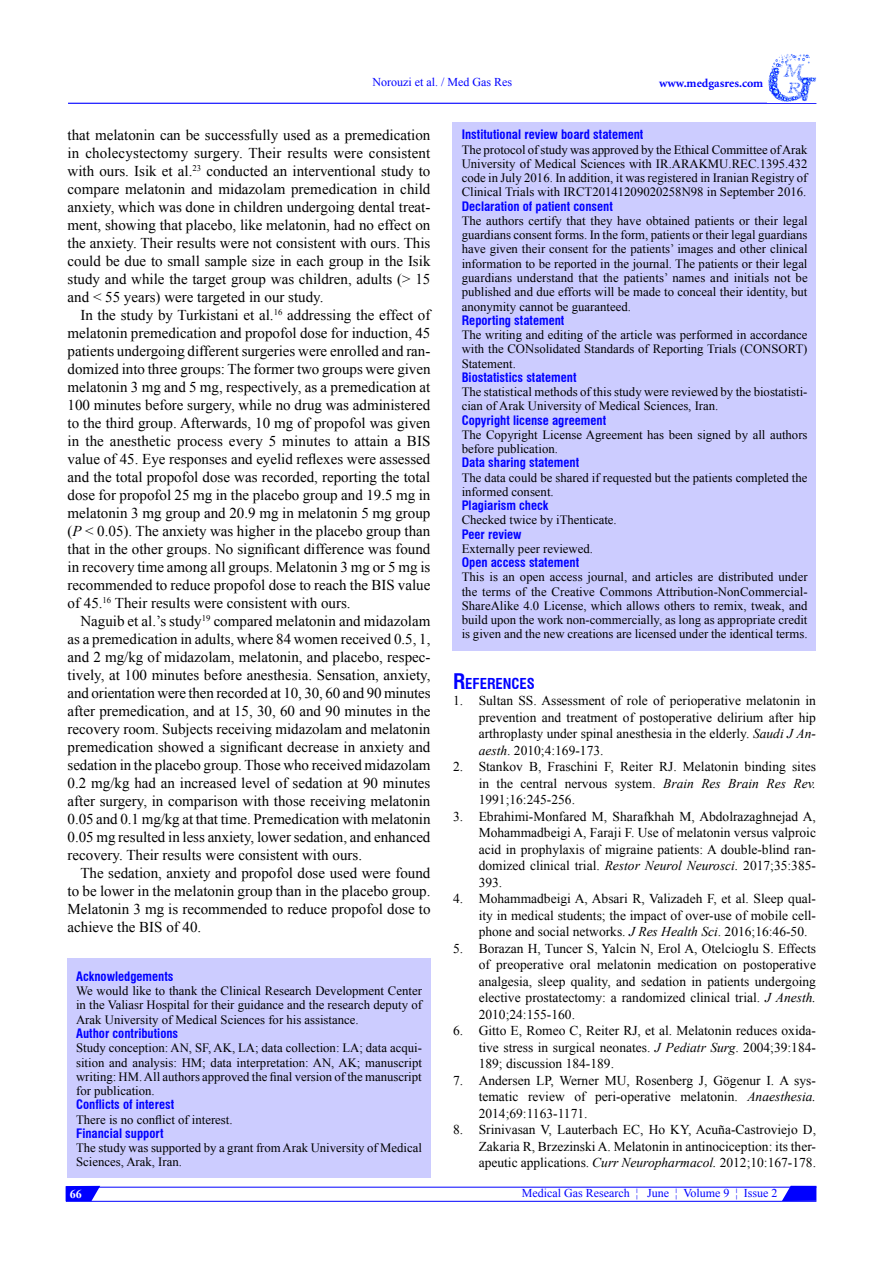
<style>
.page{position:relative;width:893px;height:1263px;background:#fff}
.page>*{position:absolute;margin:0;border:0;box-sizing:border-box;transform-origin:0 0}
.t1{font:15px/18px "Times New Roman";color:#000;text-align:justify}
.t2{font:700 condensed 14.7px "Swiss 721 BT";color:#00f}
.t3{font:13.5px/16.5px "Times New Roman";color:#000;text-align:justify}
.t4{font:12.75px/14.2px "Times New Roman";color:#000;text-align:justify}
.t5{font:700 condensed 12.75px "Swiss 721 BT";color:#00f}
.t6{font:12px "Times New Roman";color:#00f}
.t7{font:700 12px "Minion";color:#00f}
.t8{font:700 12px "Times New Roman";color:#fff}
.s1{font-style:italic}
.s2{font-size:21px}
</style>
<div class="page">
<svg style="left:66px;top:1186px;width:751px;height:16px"></svg>
<hr style="left:68px;top:103px;width:748px;height:1px;background:#00f">
<img style="left:768px;top:54px;width:49px;height:48px">
<div style="left:452px;top:122px;width:364px;height:529px;background:#ccf"></div>
<div style="left:68px;top:959px;width:363px;height:219px;background:#ccf"></div>
<p class="t6" style="left:372px;top:74px;width:141px">Norouzi et al. / Med Gas Res</p>
<p class="t7" style="left:659px;top:77px;width:106px">www.medgasres.com</p>
<p class="t1" style="left:68px;top:126px;width:364px">that melatonin can be successfully used as a premedication in cholecystectomy surgery. Their results were consistent with ours. Isik et al.<sup>23</sup> conducted an interventional study to compare melatonin and midazolam premedication in child anxiety, which was done in children undergoing dental treat&shy;ment, showing that placebo, like melatonin, had no effect on the anxiety. Their results were not consistent with ours. This could be due to small sample size in each group in the Isik study and while the target group was children, adults (&gt; 15 and &lt; 55 years) were targeted in our study.</p>
<p class="t1" style="left:68px;top:306px;width:364px;text-indent:13px">In the study by Turkistani et al.<sup>16</sup> addressing the effect of melatonin premedication and propofol dose for induction, 45 patients undergoing different surgeries were enrolled and ran&shy;domized into three groups: The former two groups were given melatonin 3 mg and 5 mg, respectively, as a premedication at 100 minutes before surgery, while no drug was administered to the third group. Afterwards, 10 mg of propofol was given in the anesthetic process every 5 minutes to attain a BIS value of 45. Eye responses and eyelid reflexes were assessed and the total propofol dose was recorded, reporting the total dose for propofol 25 mg in the placebo group and 19.5 mg in melatonin 3 mg group and 20.9 mg in melatonin 5 mg group (<span class="s1">P</span> &lt; 0.05). The anxiety was higher in the placebo group than that in the other groups. No significant difference was found in recovery time among all groups. Melatonin 3 mg or 5 mg is recommended to reduce propofol dose to reach the BIS value of 45.<sup>16</sup> Their results were consistent with ours.</p>
<p class="t1" style="left:68px;top:612px;width:364px;text-indent:13px">Naguib et al.’s study<sup>19</sup> compared melatonin and midazolam as a premedication in adults, where 84 women received 0.5, 1, and 2 mg/kg of midazolam, melatonin, and placebo, respec&shy;tively, at 100 minutes before anesthesia. Sensation, anxiety, and orientation were then recorded at 10, 30, 60 and 90 minutes after premedication, and at 15, 30, 60 and 90 minutes in the recovery room. Subjects receiving midazolam and melatonin premedication showed a significant decrease in anxiety and sedation in the placebo group. Those who received midazolam 0.2 mg/kg had an increased level of sedation at 90 minutes after surgery, in comparison with those receiving melatonin 0.05 and 0.1 mg/kg at that time. Premedication with melatonin 0.05 mg resulted in less anxiety, lower sedation, and enhanced recovery. Their results were consistent with ours.</p>
<p class="t1" style="left:68px;top:864px;width:364px;text-indent:13px">The sedation, anxiety and propofol dose used were found to be lower in the melatonin group than in the placebo group.<br>Melatonin 3 mg is recommended to reduce propofol dose to achieve the BIS of 40.</p>
<p class="t5" style="left:76px;top:969px;width:99px">Acknowledgements</p>
<p class="t4" style="left:76px;top:984px;width:347px">We would like to thank the Clinical Research Development Center in the Valiasr Hospital for their guidance and the research deputy of Arak University of Medical Sciences for his assistance.</p>
<p class="t5" style="left:76px;top:1026px;width:104px">Author contributions</p>
<p class="t4" style="left:76px;top:1041px;width:347px">Study conception: AN, SF, AK, LA; data collection: LA; data acqui&shy;sition and analysis: HM; data interpretation: AN, AK; manuscript writing: HM. All authors approved the final version of the manuscript for publication.</p>
<p class="t5" style="left:76px;top:1097px;width:100px">Conflicts of interest</p>
<p class="t4" style="left:76px;top:1112px;width:158px">There is no conflict of interest.</p>
<p class="t5" style="left:76px;top:1125px;width:89px">Financial support</p>
<p class="t4" style="left:76px;top:1140px;width:347px">The study was supported by a grant from Arak University of Medical<br>Sciences, Arak, Iran.</p>
<p class="t5" style="left:462px;top:127px;width:183px">Institutional review board statement</p>
<p class="t4" style="left:462px;top:142px;width:347px">The protocol of study was approved by the Ethical Committee of Arak University of Medical Sciences with IR.ARAKMU.REC.1395.432 code in July 2016. In addition, it was registered in Iranian Registry of Clinical Trials with IRCT20141209020258N98 in September 2016.</p>
<p class="t5" style="left:462px;top:198px;width:153px">Declaration of patient consent</p>
<p class="t4" style="left:462px;top:213px;width:347px">The authors certify that they have obtained patients or their legal guardians consent forms. In the form, patients or their legal guardians have given their consent for the patients’ images and other clinical information to be reported in the journal. The patients or their legal guardians understand that the patients’ names and initials not be published and due efforts will be made to conceal their identity, but anonymity cannot be guaranteed.</p>
<p class="t5" style="left:462px;top:312px;width:104px">Reporting statement</p>
<p class="t4" style="left:462px;top:327px;width:347px">The writing and editing of the article was performed in accordance with the CONsolidated Standards of Reporting Trials (CONSORT)<br>Statement.</p>
<p class="t5" style="left:462px;top:369px;width:116px">Biostatistics statement</p>
<p class="t4" style="left:462px;top:384px;width:347px">The statistical methods of this study were reviewed by the biostatisti&shy;cian of Arak University of Medical Sciences, Iran.</p>
<p class="t5" style="left:462px;top:412px;width:146px">Copyright license agreement</p>
<p class="t4" style="left:462px;top:427px;width:347px">The Copyright License Agreement has been signed by all authors before publication.</p>
<p class="t5" style="left:462px;top:455px;width:119px">Data sharing statement</p>
<p class="t4" style="left:462px;top:470px;width:347px">The data could be shared if requested but the patients completed the informed consent.</p>
<p class="t5" style="left:462px;top:498px;width:88px">Plagiarism check</p>
<p class="t4" style="left:462px;top:513px;width:157px">Checked twice by iThenticate.</p>
<p class="t5" style="left:462px;top:526px;width:61px">Peer review</p>
<p class="t4" style="left:462px;top:541px;width:133px">Externally peer reviewed.</p>
<p class="t5" style="left:462px;top:555px;width:119px">Open access statement</p>
<p class="t4" style="left:462px;top:570px;width:347px">This is an open access journal, and articles are distributed under the terms of the Creative Commons Attribution-NonCommercial-ShareAlike 4.0 License, which allows others to remix, tweak, and build upon the work non-commercially, as long as appropriate credit is given and the new creations are licensed under the identical terms.</p>
<p class="t2" style="left:453px;top:674px;width:82px"><span class="s2">R</span>EFERENCES</p>
<p class="t3" style="left:479px;top:692px;width:339px;text-indent:-26px">1. Sultan SS. Assessment of role of perioperative melatonin in prevention and treatment of postoperative delirium after hip arthroplasty under spinal anesthesia in the elderly. <span class="s1">Saudi J An&shy;aesth</span>. 2010;4:169-173.</p>
<p class="t3" style="left:479px;top:758px;width:339px;text-indent:-26px">2. Stankov B, Fraschini F, Reiter RJ. Melatonin binding sites in the central nervous system. <span class="s1">Brain Res Brain Res Rev.<br></span>1991;16:245-256.</p>
<p class="t3" style="left:479px;top:808px;width:339px;text-indent:-26px">3. Ebrahimi-Monfared M, Sharafkhah M, Abdolrazaghnejad A, Mohammadbeigi A, Faraji F. Use of melatonin versus valproic acid in prophylaxis of migraine patients: A double-blind ran&shy;domized clinical trial. <span class="s1">Restor Neurol Neurosci.</span> 2017;35:385- 393.</p>
<p class="t3" style="left:479px;top:890px;width:339px;text-indent:-26px">4. Mohammadbeigi A, Absari R, Valizadeh F, et al. Sleep qual&shy;ity in medical students; the impact of over-use of mobile cell&shy;phone and social networks. <span class="s1">J Res Health Sci</span>. 2016;16:46-50.</p>
<p class="t3" style="left:479px;top:940px;width:339px;text-indent:-26px">5. Borazan H, Tuncer S, Yalcin N, Erol A, Otelcioglu S. Effects of preoperative oral melatonin medication on postoperative analgesia, sleep quality, and sedation in patients undergoing elective prostatectomy: a randomized clinical trial. <span class="s1">J Anesth.<br></span>2010;24:155-160.</p>
<p class="t3" style="left:479px;top:1022px;width:339px;text-indent:-26px">6. Gitto E, Romeo C, Reiter RJ, et al. Melatonin reduces oxida&shy;tive stress in surgical neonates. <span class="s1">J Pediatr Surg</span>. 2004;39:184- 189; discussion 184-189.</p>
<p class="t3" style="left:479px;top:1071px;width:339px;text-indent:-26px">7. Andersen LP, Werner MU, Rosenberg J, Gögenur I. A sys&shy;tematic review of peri-operative melatonin. <span class="s1">Anaesthesia.<br></span>2014;69:1163-1171.</p>
<p class="t3" style="left:479px;top:1121px;width:339px;text-indent:-26px">8. Srinivasan V, Lauterbach EC, Ho KY, Acuña-Castroviejo D, Zakaria R, Brzezinski A. Melatonin in antinociception: its ther&shy;apeutic applications. <span class="s1">Curr Neuropharmacol.</span> 2012;10:167-178.</p>
<p class="t8" style="left:70px;top:1185px;width:13px">66</p>
<p class="t6" style="left:522px;top:1185px;width:257px">Medical Gas Research ¦ June ¦ Volume 9 ¦ Issue 2</p>
</div>
